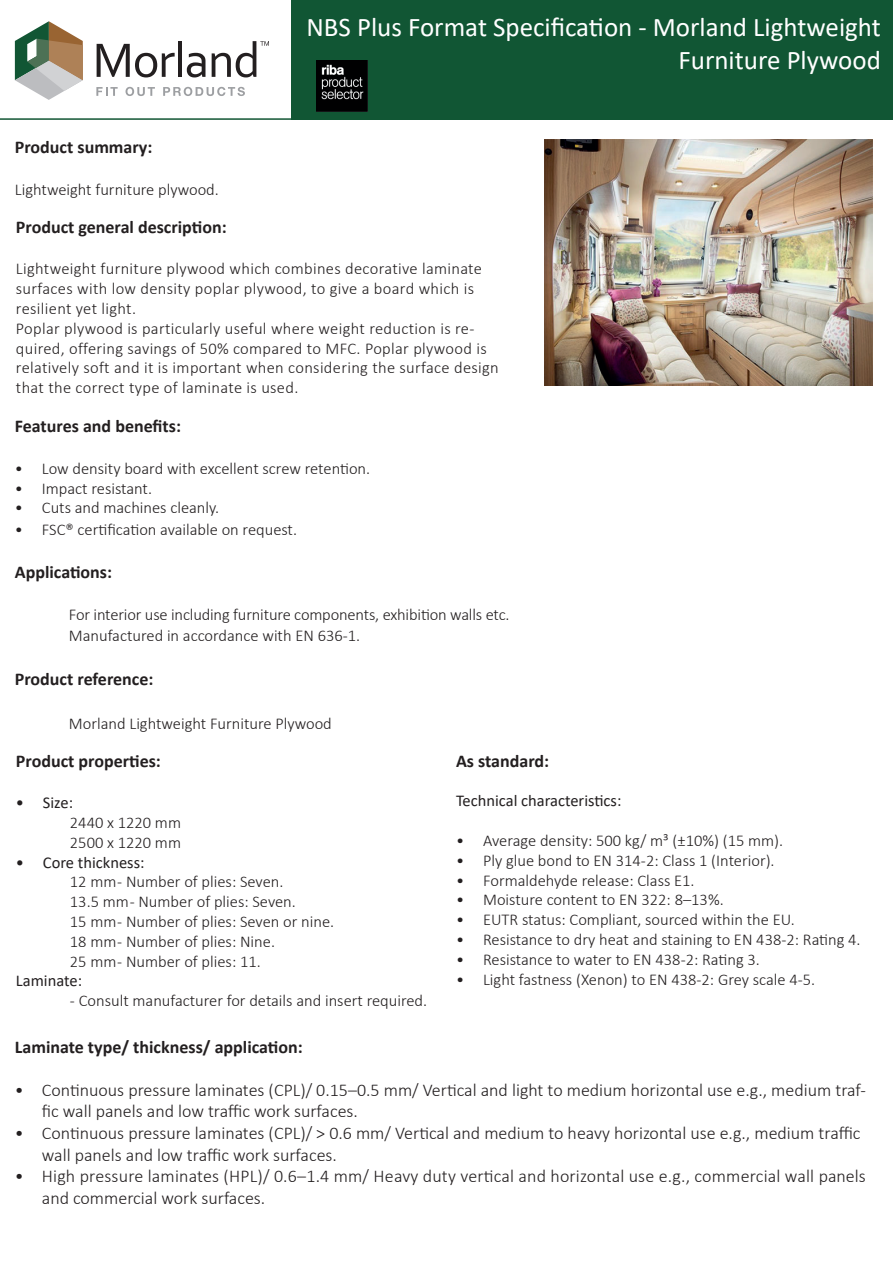
<style>
.page{position:relative;width:893px;height:1263px;background:#fff}
.page>*{position:absolute;margin:0;border:0;box-sizing:border-box;transform-origin:0 0}
.t1{font:27px/32.4px "Calibri";color:#fff;text-align:right}
.t2{font:300 18px/21.6px "Calibri";color:#231f20}
.t3{font:700 18px "Calibri";color:#231f20}
.t4{font:300 16.5px/19.8px "Calibri";color:#231f20}
.t5{font:300 16.5px/19.8px "Calibri";letter-spacing:.02em;color:#231f20}
.t6{font:16.5px "Calibri";color:#231f20}
</style>
<div class="page">
<div style="left:301px;top:0;width:592px;height:120px;background:#115634"></div>
<svg style="left:0;top:0;width:301px;height:120px"></svg>
<img style="left:544px;top:140px;width:328px;height:246px">
<h1 class="t1" style="left:306px;top:11px;width:576px">NBS Plus Format Specification - Morland Lightweight<br>Furniture Plywood</h1>
<p class="t3" style="left:15px;top:135px;width:139px">Product summary:</p>
<p class="t4" style="left:15px;top:179px;width:206px">Lightweight furniture plywood.</p>
<p class="t3" style="left:16px;top:214px;width:212px">Product general description:</p>
<p class="t5" style="left:16px;top:259px;width:484px">Lightweight furniture plywood which combines decorative laminate surfaces with low density poplar plywood, to give a board which is resilient yet light.<br>Poplar plywood is particularly useful where weight reduction is re&shy;quired, offering savings of 50% compared to MFC. Poplar plywood is relatively soft and it is important when considering the surface design that the correct type of laminate is used.</p>
<p class="t3" style="left:15px;top:414px;width:168px">Features and benefits:</p>
<p class="t4" style="left:15px;top:458px;width:357px">• Low density board with excellent screw retention.</p>
<p class="t4" style="left:15px;top:478px;width:139px">• Impact resistant.</p>
<p class="t4" style="left:15px;top:498px;width:206px">• Cuts and machines cleanly.</p>
<p class="t4" style="left:15px;top:519px;width:284px">• FSC® certification available on request.</p>
<p class="t3" style="left:15px;top:559px;width:99px">Applications:</p>
<p class="t4" style="left:69px;top:603px;width:442px;line-height:21.6px">For interior use including furniture components, exhibition walls etc.<br>Manufactured in accordance with EN 636-1.</p>
<p class="t3" style="left:15px;top:667px;width:140px">Product reference:</p>
<p class="t4" style="left:69px;top:713px;width:264px">Morland Lightweight Furniture Plywood</p>
<p class="t3" style="left:16px;top:748px;width:146px">Product properties:</p>
<p class="t6" style="left:16px;top:791px;width:59px">• Size:</p>
<p class="t4" style="left:70px;top:812px;width:113px">2440 x 1220 mm<br>2500 x 1220 mm</p>
<p class="t6" style="left:16px;top:851px;width:130px">• Core thickness:</p>
<p class="t4" style="left:70px;top:872px;width:266px">12 mm - Number of plies: Seven.<br>13.5 mm - Number of plies: Seven.<br>15 mm - Number of plies: Seven or nine.<br>18 mm - Number of plies: Nine.<br>25 mm - Number of plies: 11.</p>
<p class="t6" style="left:16px;top:969px;width:68px">Laminate:</p>
<p class="t4" style="left:70px;top:991px;width:359px">- Consult manufacturer for details and insert required.</p>
<p class="t3" style="left:456px;top:748px;width:95px">As standard:</p>
<p class="t6" style="left:456px;top:789px;width:167px">Technical characteristics:</p>
<p class="t4" style="left:456px;top:830px;width:329px">• Average density: 500 kg/ m³ (±10%) (15 mm).</p>
<p class="t4" style="left:456px;top:850px;width:320px">• Ply glue bond to EN 314-2: Class 1 (Interior).</p>
<p class="t4" style="left:456px;top:870px;width:240px">• Formaldehyde release: Class E1.</p>
<p class="t4" style="left:456px;top:890px;width:269px">• Moisture content to EN 322: 8–13%.</p>
<p class="t4" style="left:456px;top:910px;width:340px">• EUTR status: Compliant, sourced within the EU.</p>
<p class="t4" style="left:456px;top:929px;width:406px">• Resistance to dry heat and staining to EN 438-2: Rating 4.</p>
<p class="t4" style="left:456px;top:949px;width:305px">• Resistance to water to EN 438-2: Rating 3.</p>
<p class="t4" style="left:456px;top:969px;width:361px">• Light fastness (Xenon) to EN 438-2: Grey scale 4-5.</p>
<p class="t3" style="left:15px;top:1034px;width:289px">Laminate type/ thickness/ application:</p>
<p class="t2" style="left:42px;top:1079px;width:825px;text-indent:-27px">• Continuous pressure laminates (CPL)/ 0.15–0.5 mm/ Vertical and light to medium horizontal use e.g., medium traf&shy;fic wall panels and low traffic work surfaces.</p>
<p class="t2" style="left:42px;top:1122px;width:820px;text-indent:-27px">• Continuous pressure laminates (CPL)/ &gt; 0.6 mm/ Vertical and medium to heavy horizontal use e.g., medium traffic wall panels and low traffic work surfaces.</p>
<p class="t2" style="left:42px;top:1165px;width:825px;text-indent:-27px">• High pressure laminates (HPL)/ 0.6–1.4 mm/ Heavy duty vertical and horizontal use e.g., commercial wall panels and commercial work surfaces.</p>
</div>
